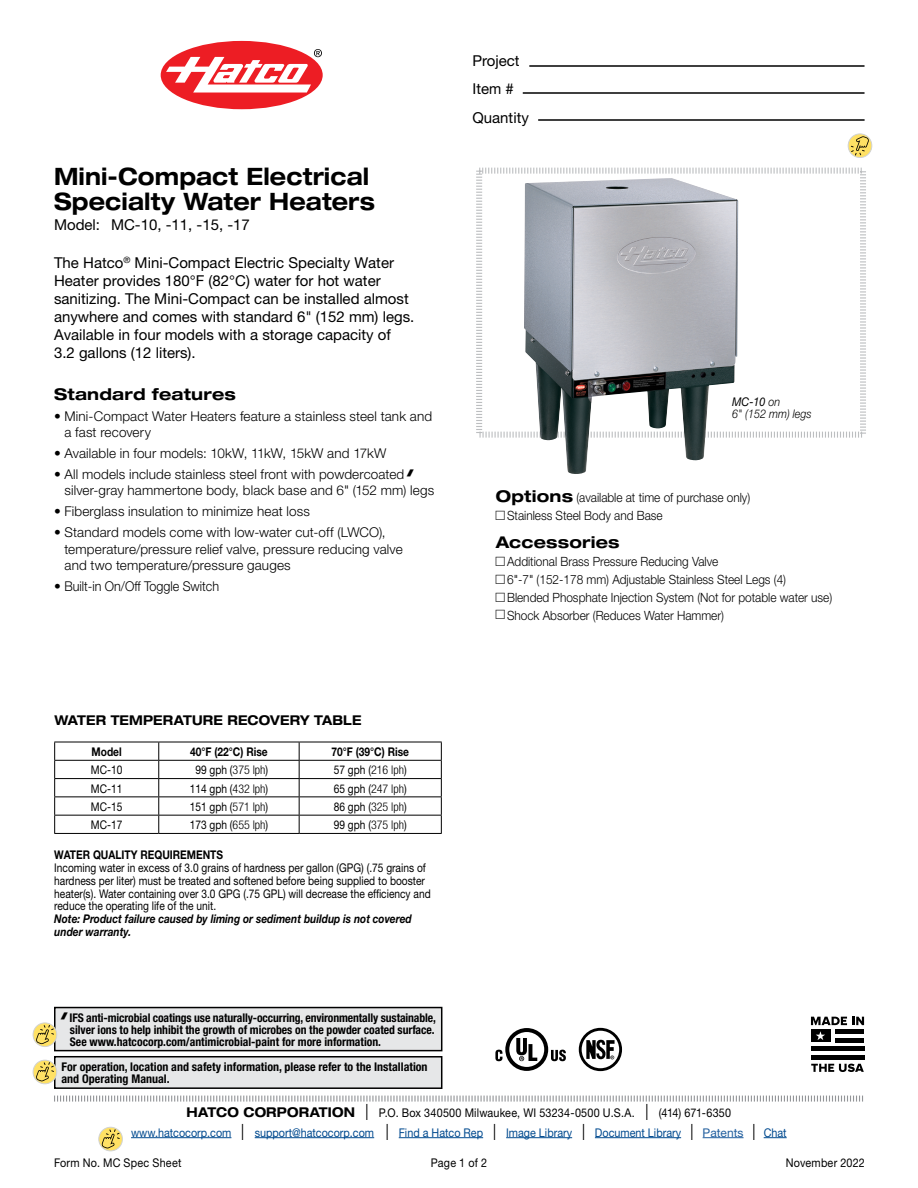
<style>
.page{position:relative;width:918px;height:1188px;background:#fff}
.page>*{position:absolute;margin:0;border:0;box-sizing:border-box;transform-origin:0 0}
.t1{font:700 expanded 24px/25.5px "Helvetica Neue LT Std";letter-spacing:.005em;color:#000;scale:.9 1}
.t2{font:700 expanded 16.2px "Helvetica Neue LT Std";letter-spacing:.015em;color:#000}
.t3{font:15px/18px "Helvetica Neue LT Std";color:#000}
.t4{font:300 13.5px/16.5px "Helvetica Neue LT Std";letter-spacing:.01em;color:#000}
.t5{font:700 expanded 13.5px "Helvetica Neue LT Std";letter-spacing:.015em;color:#000;scale:.9 1}
.t6{font:300 12.75px/17.9px "Helvetica Neue LT Std";color:#000;scale:.93 1}
.t7{font:12px/12.8px "Helvetica Neue LT Std";color:#000;scale:.85 1}
.t8{font:700 condensed 12px/12px "Helvetica Neue LT Std";color:#000}
.t9{font:12px/19.5px "Helvetica Neue LT Std";color:#004a8f;text-align:center;scale:.9 1}
.t10{font:italic 700 12px/12.8px "Helvetica Neue LT Std";color:#000;scale:.85 1}
.t11{font:700 12px "Helvetica Neue LT Std";color:#000;scale:.85 1}
.t12{font:12px "Helvetica Neue LT Std";letter-spacing:.02em;color:#000;scale:.9 1}
.t13{font:italic 300 12px/12px "Helvetica Neue LT Std";color:#000;scale:.9 1}
.t14{font:12px "Helvetica Neue LT Std";color:#000;scale:.9 1}
.s1{font-weight:300;font-stretch:condensed}
.s2{font-weight:400}
.s3{font-weight:700;font-stretch:expanded;font-size:16.2px}
.s4{font-weight:700;font-stretch:expanded;font-size:13.5px;color:#000}
.s5{font-stretch:condensed;font-size:22.5px;color:#000}
.s6{color:#000}
.s7{color:#215e9e}
</style>
<div class="page">
<hr style="left:529px;top:65px;width:336px;height:2px;background:#000">
<hr style="left:523px;top:92px;width:342px;height:2px;background:#000">
<hr style="left:538px;top:119px;width:327px;height:2px;background:#000">
<svg style="left:848px;top:134px;width:24px;height:24px"></svg>
<div style="left:848px;top:134px;width:24px;height:24px;border:1px solid #d1d3d4;border-radius:50%"></div>
<svg style="left:851px;top:136px;width:18px;height:20px"></svg>
<svg style="left:161px;top:41px;width:162px;height:68px"></svg>
<svg style="left:54px;top:1095px;width:809px;height:7px"></svg>
<div style="left:55px;top:1057px;width:387px;height:31px;background:#e6e7e8"></div>
<div style="left:54px;top:1056px;width:388px;height:33px;border:2px solid #000"></div>
<div style="left:55px;top:1008px;width:387px;height:43px;background:#e6e7e8"></div>
<div style="left:54px;top:1007px;width:388px;height:44px;border:2px solid #000"></div>
<svg style="left:33px;top:1023px;width:24px;height:24px"></svg>
<div style="left:33px;top:1023px;width:24px;height:24px;border:1px solid #d1d3d4;border-radius:50%"></div>
<svg style="left:36px;top:1025px;width:18px;height:19px"></svg>
<svg style="left:33px;top:1060px;width:24px;height:24px"></svg>
<div style="left:33px;top:1060px;width:24px;height:24px;border:1px solid #d1d3d4;border-radius:50%"></div>
<svg style="left:36px;top:1062px;width:18px;height:20px"></svg>
<hr style="left:131px;top:1137px;width:100px;height:1px;background:#004a8f">
<hr style="left:255px;top:1137px;width:119px;height:1px;background:#004a8f">
<hr style="left:399px;top:1137px;width:84px;height:1px;background:#004a8f">
<hr style="left:506px;top:1137px;width:66px;height:1px;background:#004a8f">
<hr style="left:595px;top:1137px;width:86px;height:1px;background:#004a8f">
<hr style="left:703px;top:1137px;width:41px;height:1px;background:#215e9e">
<svg style="left:764px;top:1137px;width:23px;height:1px"></svg>
<div style="left:99px;top:1127px;width:23px;height:24px;border:1px solid #d1d3d4;border-radius:50%"></div>
<svg style="left:101px;top:1129px;width:19px;height:20px"></svg>
<svg style="left:476px;top:167px;width:390px;height:271px"></svg>
<svg style="left:811px;top:1017px;width:53px;height:8px"></svg>
<svg style="left:811px;top:1064px;width:53px;height:8px"></svg>
<hr style="left:835px;top:1029px;width:29px;height:4px;background:#000">
<hr style="left:835px;top:1038px;width:29px;height:4px;background:#000">
<hr style="left:811px;top:1047px;width:53px;height:4px;background:#000">
<hr style="left:811px;top:1055px;width:53px;height:4px;background:#000">
<div style="left:811px;top:1029px;width:20px;height:13px;background:#000"></div>
<svg style="left:816px;top:1031px;width:9px;height:9px"></svg>
<div style="left:579px;top:1028px;width:43px;height:43px;border:3px solid #000;border-radius:50%"></div>
<svg style="left:586px;top:1040px;width:29px;height:19px"></svg>
<svg style="left:495px;top:1028px;width:71px;height:43px"></svg>
<img style="left:524px;top:178px;width:214px;height:296px">
<hr style="left:54px;top:742px;width:105px;height:1px;background:#000">
<hr style="left:159px;top:742px;width:140px;height:1px;background:#000">
<hr style="left:299px;top:742px;width:143px;height:1px;background:#000">
<hr style="left:54px;top:760px;width:105px;height:1px;background:#000">
<hr style="left:159px;top:760px;width:140px;height:1px;background:#000">
<hr style="left:299px;top:760px;width:143px;height:1px;background:#000">
<hr style="left:54px;top:778px;width:105px;height:1px;background:#000">
<hr style="left:159px;top:778px;width:140px;height:1px;background:#000">
<hr style="left:299px;top:778px;width:143px;height:1px;background:#000">
<hr style="left:54px;top:796px;width:105px;height:1px;background:#000">
<hr style="left:159px;top:796px;width:140px;height:1px;background:#000">
<hr style="left:299px;top:796px;width:143px;height:1px;background:#000">
<hr style="left:54px;top:815px;width:105px;height:1px;background:#000">
<svg style="left:54px;top:742px;width:1px;height:91px"></svg>
<hr style="left:159px;top:815px;width:140px;height:1px;background:#000">
<svg style="left:158px;top:742px;width:1px;height:91px"></svg>
<hr style="left:299px;top:815px;width:143px;height:1px;background:#000">
<svg style="left:299px;top:742px;width:1px;height:91px"></svg>
<svg style="left:441px;top:742px;width:1px;height:91px"></svg>
<hr style="left:54px;top:833px;width:105px;height:1px;background:#000">
<hr style="left:159px;top:833px;width:140px;height:1px;background:#000">
<hr style="left:299px;top:833px;width:143px;height:1px;background:#000">
<h1 class="t1" style="left:54px;top:163px;width:358px">Mini-Compact Electrical<br>Specialty Water Heaters</h1>
<p class="t3" style="left:54px;top:216px;width:197px">Model: MC-10, -11, -15, -17</p>
<p class="t3" style="left:54px;top:253px;width:362px">The Hatco<sup>®</sup> Mini-Compact Electric Specialty Water Heater provides 180°F (82°C) water for hot water sanitizing. The Mini-Compact can be installed almost anywhere and comes with standard 6" (152 mm) legs.<br>Available in four models with a storage capacity of 3.2 gallons (12 liters).</p>
<p class="t2" style="left:54px;top:384px;width:183px">Standard features</p>
<p class="t4" style="left:65px;top:407px;width:369px;text-indent:-11px">• Mini-Compact Water Heaters feature a stainless steel tank and a fast recovery</p>
<p class="t4" style="left:54px;top:445px;width:334px">• Available in four models: 10kW, 11kW, 15kW and 17kW</p>
<p class="t4" style="left:65px;top:466px;width:371px;text-indent:-11px">• All models include stainless steel front with powdercoated silver-gray hammertone body, black base and 6" (152 mm) legs</p>
<p class="t4" style="left:54px;top:503px;width:257px">• Fiberglass insulation to minimize heat loss</p>
<p class="t4" style="left:65px;top:524px;width:340px;text-indent:-11px">• Standard models come with low-water cut-off (LWCO), temperature/pressure relief valve, pressure reducing valve and two temperature/pressure gauges</p>
<p class="t4" style="left:54px;top:578px;width:167px">• Built-in On/Off Toggle Switch</p>
<p class="t5" style="left:54px;top:711px;width:343px">WATER TEMPERATURE RECOVERY TABLE</p>
<p class="t11" style="left:92px;top:744px;width:37px">Model</p>
<p class="t11" style="left:190px;top:744px;width:93px">40°F (22°C) Rise</p>
<p class="t11" style="left:332px;top:744px;width:93px">70°F (39°C) Rise</p>
<p class="t7" style="left:91px;top:763px;width:39px">MC-10</p>
<p class="t7" style="left:195px;top:763px;width:87px">99 gph (<span class="s1">375 lph</span>)</p>
<p class="t7" style="left:334px;top:763px;width:87px">57 gph (<span class="s1">216 lph</span>)</p>
<p class="t7" style="left:91px;top:782px;width:39px">MC-11</p>
<p class="t7" style="left:190px;top:782px;width:94px">114 gph (<span class="s1">432 lph</span>)</p>
<p class="t7" style="left:334px;top:782px;width:87px">65 gph (<span class="s1">247 lph</span>)</p>
<p class="t7" style="left:91px;top:800px;width:39px">MC-15</p>
<p class="t7" style="left:190px;top:800px;width:94px">151 gph (<span class="s1">571 lph</span>)</p>
<p class="t7" style="left:334px;top:800px;width:87px">86 gph (<span class="s1">325 lph</span>)</p>
<p class="t7" style="left:91px;top:818px;width:39px">MC-17</p>
<p class="t7" style="left:190px;top:818px;width:94px">173 gph (<span class="s1">655 lph</span>)</p>
<p class="t7" style="left:334px;top:818px;width:87px">99 gph (<span class="s1">375 lph</span>)</p>
<p class="t11" style="left:54px;top:848px;width:200px">WATER QUALITY REQUIREMENTS</p>
<p class="t7" style="left:54px;top:861px;width:444px">Incoming water in excess of 3.0 grains of hardness per gallon (GPG) (.75 grains of hardness per liter) must be treated and softened before being supplied to booster heater(s). Water containing over 3.0 GPG (.75 GPL) will decrease the efficiency and reduce the operating life of the unit.</p>
<p class="t10" style="left:54px;top:912px;width:422px">Note: Product failure caused by liming or sediment buildup is not covered under warranty.</p>
<p class="t8" style="left:70px;top:1011px;width:368px;text-align:justify">IFS anti-microbial coatings use naturally-occurring, environmentally sustainable, silver ions to help inhibit the growth of microbes on the powder coated surface.<br>See www.hatcocorp.com/antimicrobial-paint for more information.</p>
<p class="t8" style="left:62px;top:1060px;width:368px">For operation, location and safety information, please refer to the Installation and Operating Manual.</p>
<p class="t3" style="left:472px;top:46px;width:58px;line-height:28.5px">Project<br>Item #<br>Quantity</p>
<p class="t13" style="left:732px;top:396px;width:90px"><span class="s2">MC-10</span> on<br>6" (152 mm) legs</p>
<p class="t6" style="left:507px;top:488px;width:263px;text-indent:-11px"><span class="s3">Options</span> (available at time of purchase only)<br>Stainless Steel Body and Base</p>
<p class="t2" style="left:496px;top:532px;width:125px">Accessories</p>
<p class="t6" style="left:507px;top:552px;width:351px">Additional Brass Pressure Reducing Valve<br>6"-7" (152-178 mm) Adjustable Stainless Steel Legs (4)<br>Blended Phosphate Injection System (Not for potable water use)<br>Shock Absorber (Reduces Water Hammer)</p>
<p class="t9" style="left:131px;top:1103px;width:730px"><span class="s4">HATCO CORPORATION</span> <span class="s5">l</span> <span class="s6">P.O. Box 340500 Milwaukee, WI 53234-0500 U.S.A.</span> <span class="s5">l</span> <span class="s6">(414) 671-6350<br></span>www.hatcocorp.com <span class="s5">l</span> support@hatcocorp.com <span class="s5">l</span> Find a Hatco Rep <span class="s5">l</span> Image Library <span class="s5">l</span> Document Library <span class="s5">l</span> <span class="s7">Patents</span> <span class="s5">l</span> Chat</p>
<p class="t12" style="left:54px;top:1156px;width:143px">Form No. MC Spec Sheet</p>
<p class="t14" style="left:431px;top:1156px;width:64px">Page 1 of 2</p>
<p class="t12" style="left:786px;top:1156px;width:89px">November 2022</p>
</div>
